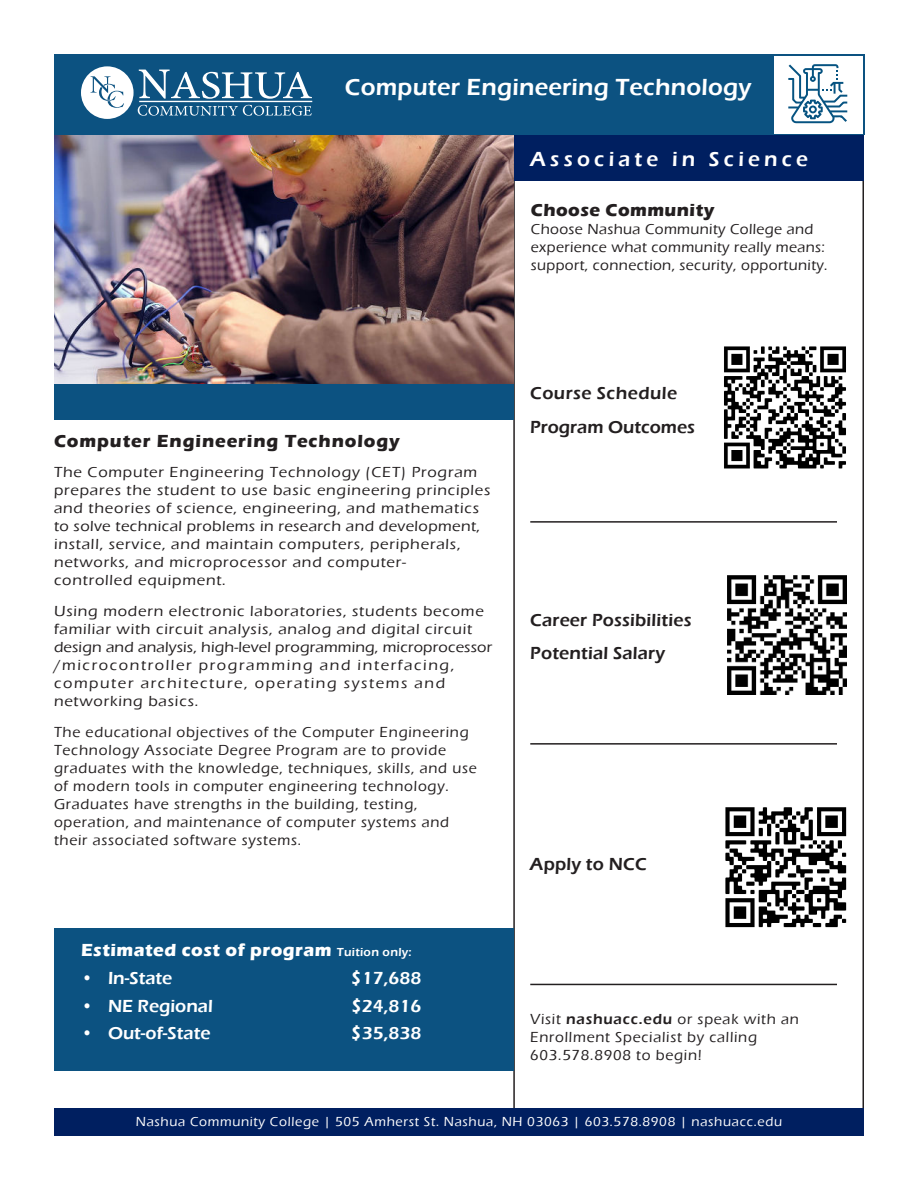
<style>
.page{position:relative;width:918px;height:1188px;background:#fff}
.page>*{position:absolute;margin:0;border:0;box-sizing:border-box;transform-origin:0 0}
.t1{font:600 24px "Eras ITC";letter-spacing:.01em;color:#fff}
.t2{font:600 21px "Eras ITC";letter-spacing:.2em;color:#fff}
.t3{font:600 18px/33.3px "Eras ITC";letter-spacing:.01em;color:#231f20}
.t4{font:600 18px "Eras ITC";color:#fff}
.t5{font:700 18px "Eras ITC";letter-spacing:.025em;color:#fff}
.t6{font:700 18px "Eras ITC";letter-spacing:.05em;color:#231f20}
.t7{font:700 18px "Eras ITC";letter-spacing:.025em;color:#231f20}
.t8{font:500 15px/18px "Eras ITC";letter-spacing:.05em;color:#231f20;scale:1.06 1}
.t9{font:500 15px/18px "Eras ITC";letter-spacing:.05em;color:#231f20}
.t10{font:500 15px/18px "Eras ITC";letter-spacing:.025em;color:#231f20}
.t11{font:500 13.5px "Eras ITC";letter-spacing:.05em;color:#fff}
.s1{font-weight:600;font-size:12px}
.s2{font-weight:600}
</style>
<div class="page">
<img style="left:54px;top:135px;width:459px;height:249px">
<div style="left:54px;top:54px;width:810px;height:81px;background:#0c5281"></div>
<div style="left:774px;top:56px;width:88px;height:77px;background:#fff"></div>
<svg style="left:788px;top:64px;width:59px;height:59px"></svg>
<svg style="left:81px;top:66px;width:231px;height:53px"></svg>
<div style="left:55px;top:1109px;width:809px;height:27px;background:#001f60"></div>
<div style="left:54px;top:928px;width:459px;height:143px;background:#0c5281"></div>
<div style="left:514px;top:135px;width:350px;height:46px;background:#001f60"></div>
<div style="left:54px;top:384px;width:459px;height:36px;background:#0c5281"></div>
<hr style="left:530px;top:521px;width:307px;height:2px;background:#231f20">
<hr style="left:530px;top:743px;width:307px;height:2px;background:#231f20">
<hr style="left:530px;top:984px;width:307px;height:1px;background:#231f20">
<img style="left:727px;top:575px;width:120px;height:120px">
<img style="left:724px;top:346px;width:122px;height:123px">
<img style="left:725px;top:807px;width:122px;height:121px">
<h1 class="t1" style="left:345px;top:77px;width:408px">Computer Engineering Technology</h1>
<h2 class="t2" style="left:530px;top:150px;width:279px">Associate in Science</h2>
<p class="t7" style="left:531px;top:202px;width:185px">Choose Community</p>
<p class="t10" style="left:531px;top:221px;width:298px">Choose Nashua Community College and experience what community really means: support, connection, security, opportunity.</p>
<p class="t6" style="left:54px;top:433px;width:347px">Computer Engineering Technology</p>
<p class="t8" style="left:54px;top:465px;width:413px">The Computer Engineering Technology (CET) Program prepares the student to use basic engineering principles and theories of science, engineering, and mathematics to solve technical problems in research and development, install, service, and maintain computers, peripherals, networks, and microprocessor and computer-<br>controlled equipment.</p>
<p class="t8" style="left:54px;top:603px;width:415px">Using modern electronic laboratories, students become familiar with circuit analysis, analog and digital circuit design and analysis, high-level programming, microprocessor /microcontroller programming and interfacing, computer architecture, operating systems and networking basics.</p>
<p class="t9" style="left:54px;top:724px;width:424px">The educational objectives of the Computer Engineering Technology Associate Degree Program are to provide graduates with the knowledge, techniques, skills, and use of modern tools in computer engineering technology.<br>Graduates have strengths in the building, testing, operation, and maintenance of computer systems and their associated software systems.</p>
<p class="t5" style="left:81px;top:943px;width:332px">Estimated cost of program <span class="s1">Tuition only:</span></p>
<p class="t4" style="left:81px;top:970px;width:93px">• In-State</p>
<p class="t4" style="left:351px;top:970px;width:72px">$17,688</p>
<p class="t4" style="left:81px;top:998px;width:133px">• NE Regional</p>
<p class="t4" style="left:351px;top:998px;width:72px">$24,816</p>
<p class="t4" style="left:81px;top:1026px;width:131px">• Out-of-State</p>
<p class="t4" style="left:351px;top:1026px;width:72px">$35,838</p>
<p class="t3" style="left:530px;top:377px;width:166px;line-height:34.2px">Course Schedule<br>Program Outcomes</p>
<p class="t3" style="left:530px;top:604px;width:163px">Career Possibilities<br>Potential Salary</p>
<p class="t3" style="left:530px;top:849px;width:118px">Apply to NCC</p>
<p class="t9" style="left:530px;top:1011px;width:270px">Visit <span class="s2">nashuacc.edu</span> or speak with an<br>Enrollment Specialist by calling<br>603.578.8908 to begin!</p>
<p class="t11" style="left:136px;top:1116px;width:648px">Nashua Community College | 505 Amherst St. Nashua, NH 03063 | 603.578.8908 | nashuacc.edu</p>
</div>
